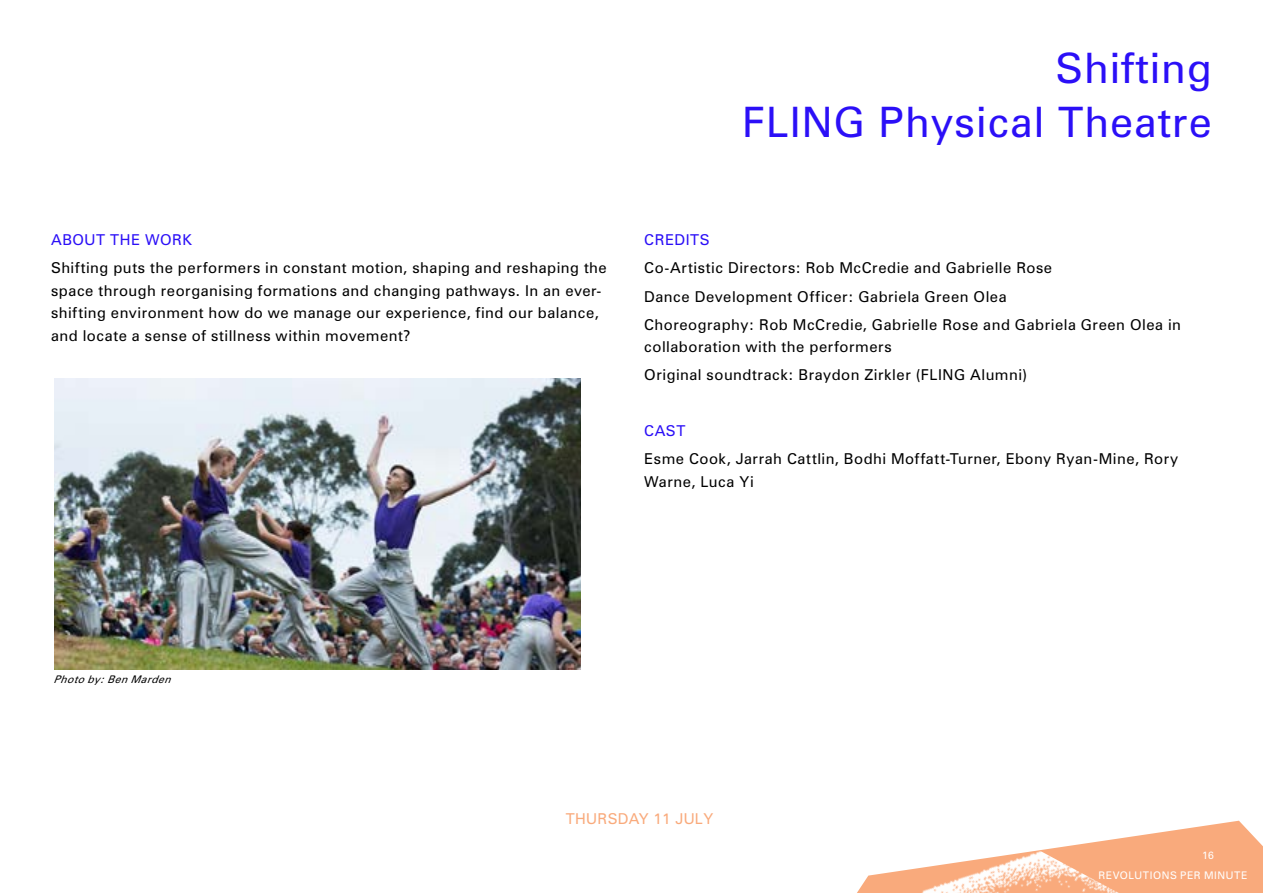
<style>
.page{position:relative;width:1263px;height:893px;background:#fff}
.page>*{position:absolute;margin:0;border:0;box-sizing:border-box;transform-origin:0 0}
.t1{font:42px/53.6px "Zurich BT";letter-spacing:.025em;color:#2b0ff7;text-align:right}
.t2{font:15px/22.5px "Zurich BT";letter-spacing:.035em;color:#000}
.t3{font:15px "Zurich BT";letter-spacing:.04em;color:#2b0ff7}
.t4{font:15px "Zurich BT";letter-spacing:.025em;color:#f9aa7c}
.t5{font:10.5px "Zurich BT";letter-spacing:.05em;color:#fff}
.t6{font:italic 10.5px "Zurich BT";color:#000}
</style>
<div class="page">
<svg style="left:1035px;top:821px;width:228px;height:72px"></svg>
<img style="left:857px;top:851px;width:286px;height:42px">
<img style="left:54px;top:378px;width:526px;height:291px">
<p class="t3" style="left:51px;top:231px;width:143px">ABOUT THE WORK</p>
<p class="t2" style="left:51px;top:257px;width:557px">Shifting puts the performers in constant motion, shaping and reshaping the space through reorganising formations and changing pathways. In an ever&shy;shifting environment how do we manage our experience, find our balance, and locate a sense of stillness within movement?</p>
<h1 class="t1" style="left:742px;top:41px;width:471px">Shifting<br>FLING Physical Theatre</h1>
<p class="t3" style="left:644px;top:231px;width:67px">CREDITS</p>
<p class="t2" style="left:644px;top:254px;width:538px;line-height:28px">Co-Artistic Directors: Rob McCredie and Gabrielle Rose<br>Dance Development Officer: Gabriela Green Olea<br>Choreography: Rob McCredie, Gabrielle Rose and Gabriela Green Olea in</p>
<p class="t2" style="left:644px;top:333px;width:384px;line-height:28px">collaboration with the performers<br>Original soundtrack: Braydon Zirkler (FLING Alumni)</p>
<p class="t3" style="left:644px;top:422px;width:43px">CAST</p>
<p class="t2" style="left:644px;top:448px;width:536px">Esme Cook, Jarrah Cattlin, Bodhi Moffatt-Turner, Ebony Ryan-Mine, Rory<br>Warne, Luca Yi</p>
<p class="t6" style="left:53px;top:673px;width:123px">Photoby:BenMarden</p>
<p class="t4" style="left:566px;top:809px;width:149px">THURSDAY 11 JULY</p>
<p class="t5" style="left:1202px;top:849px;width:13px">16</p>
<p class="t5" style="left:1098px;top:869px;width:150px">REVOLUTIONS PER MINUTE</p>
</div>
